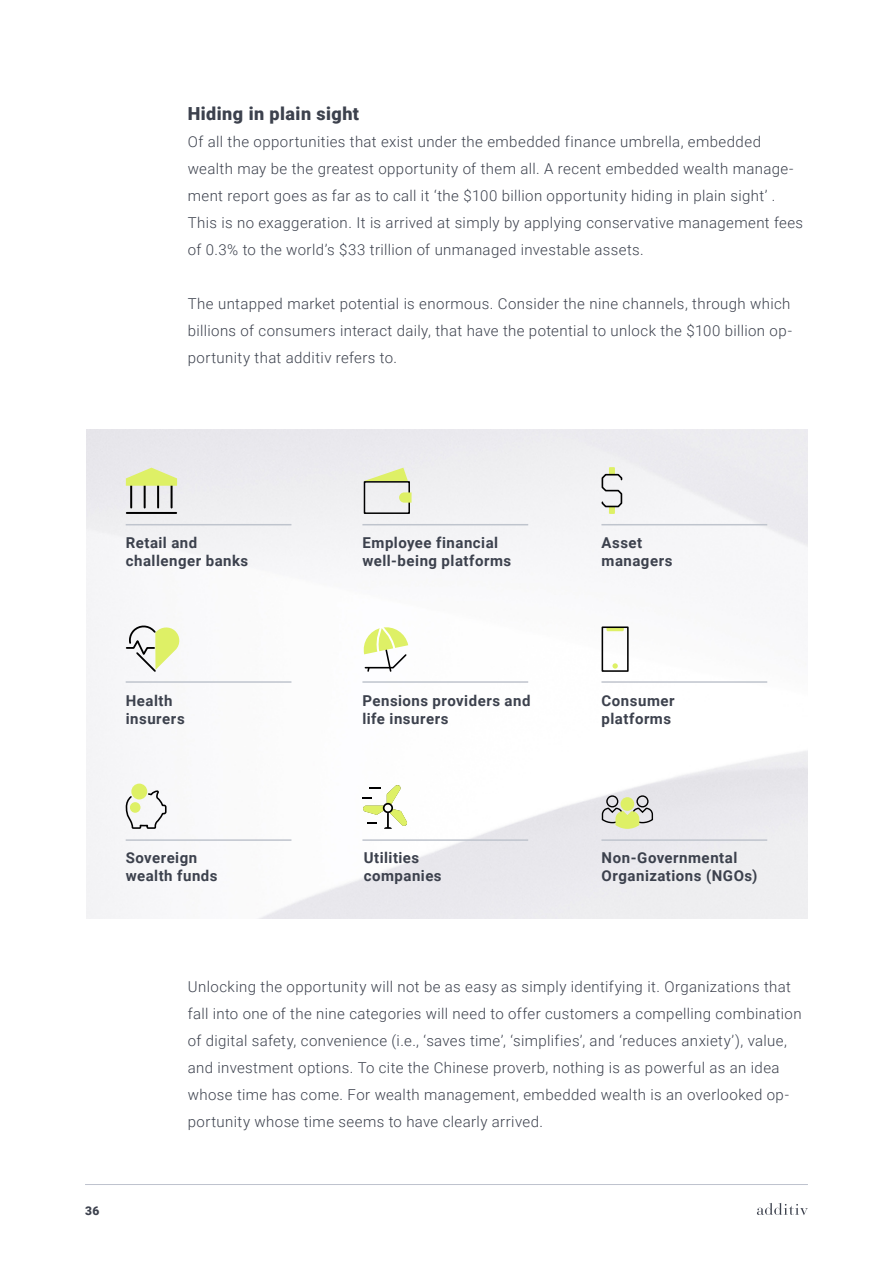
<style>
.page{position:relative;width:893px;height:1263px;background:#fff}
.page>*{position:absolute;margin:0;border:0;box-sizing:border-box;transform-origin:0 0}
.t1{font:900 18px "Roboto";letter-spacing:.025em;color:#3c414d}
.t2{font:300 15px/27px "Roboto";letter-spacing:.025em;color:#3c414d}
.t3{font:700 15px/18px "Roboto";letter-spacing:.035em;color:#3c414d}
.t4{font:900 12px "Roboto";color:#3c414d}
</style>
<div class="page">
<hr style="left:85px;top:1184px;width:723px;height:1px;background:#bec3ce">
<svg style="left:757px;top:1203px;width:51px;height:12px"></svg>
<img style="left:86px;top:430px;width:722px;height:488px">
<svg style="left:364px;top:468px;width:44px;height:13px"></svg>
<div style="left:364px;top:481px;width:46px;height:33px;border:2px solid #000"></div>
<svg style="left:399px;top:492px;width:13px;height:11px"></svg>
<div style="left:609px;top:506px;width:6px;height:8px;background:#def066"></div>
<div style="left:609px;top:467px;width:6px;height:8px;background:#def066"></div>
<svg style="left:601px;top:473px;width:22px;height:35px"></svg>
<hr style="left:127px;top:512px;width:49px;height:2px;background:#000">
<hr style="left:130px;top:482px;width:2px;height:25px;background:#000">
<hr style="left:171px;top:482px;width:2px;height:25px;background:#000">
<hr style="left:157px;top:482px;width:2px;height:25px;background:#000">
<hr style="left:144px;top:482px;width:2px;height:25px;background:#000">
<svg style="left:126px;top:468px;width:51px;height:18px"></svg>
<svg style="left:125px;top:622px;width:56px;height:51px"></svg>
<svg style="left:362px;top:625px;width:46px;height:48px"></svg>
<svg style="left:606px;top:629px;width:18px;height:2px"></svg>
<div style="left:602px;top:626px;width:27px;height:46px;border:2px solid #000"></div>
<svg style="left:612px;top:663px;width:6px;height:6px"></svg>
<svg style="left:125px;top:789px;width:43px;height:41px"></svg>
<div style="left:131px;top:784px;width:16px;height:15px;background:#def066;border-radius:50%"></div>
<div style="left:130px;top:802px;width:10px;height:11px;background:#def066;border-radius:50%"></div>
<svg style="left:601px;top:795px;width:53px;height:35px;background:#c8ccaa"></svg>
<svg style="left:362px;top:785px;width:45px;height:44px"></svg>
<hr style="left:126px;top:524px;width:165px;height:1px;background:#bfc4cd">
<hr style="left:362px;top:524px;width:166px;height:1px;background:#bfc4cd">
<hr style="left:126px;top:681px;width:165px;height:2px;background:#bfc4cd">
<hr style="left:362px;top:681px;width:166px;height:2px;background:#bfc4cd">
<hr style="left:126px;top:839px;width:165px;height:2px;background:#bfc4cd">
<hr style="left:362px;top:839px;width:166px;height:2px;background:#bfc4cd">
<hr style="left:601px;top:524px;width:166px;height:1px;background:#bfc4cd">
<hr style="left:601px;top:681px;width:166px;height:2px;background:#bfc4cd">
<hr style="left:601px;top:839px;width:166px;height:2px;background:#bfc4cd">
<p class="t1" style="left:188px;top:101px;width:173px">Hiding in plain sight</p>
<p class="t2" style="left:188px;top:127px;width:617px">Of all the opportunities that exist under the embedded finance umbrella, embedded wealth may be the greatest opportunity of them all. A recent embedded wealth manage&shy;ment report goes as far as to call it ‘the $100 billion opportunity hiding in plain sight’ .<br>This is no exaggeration. It is arrived at simply by applying conservative management fees of 0.3% to the world’s $33 trillion of unmanaged investable assets.</p>
<p class="t2" style="left:188px;top:289px;width:606px;text-align:justify">The untapped market potential is enormous. Consider the nine channels, through which billions of consumers interact daily, that have the potential to unlock the $100 billion op&shy;portunity that additiv refers to.</p>
<p class="t3" style="left:126px;top:533px;width:124px">Retail and challenger banks</p>
<p class="t3" style="left:362px;top:533px;width:150px">Employee financial well-being platforms</p>
<p class="t3" style="left:602px;top:533px;width:72px">Asset managers</p>
<p class="t3" style="left:126px;top:691px;width:60px">Health insurers</p>
<p class="t3" style="left:362px;top:691px;width:169px">Pensions providers and life insurers</p>
<p class="t3" style="left:602px;top:691px;width:75px">Consumer platforms</p>
<p class="t3" style="left:126px;top:848px;width:93px">Sovereign wealth funds</p>
<p class="t3" style="left:364px;top:848px;width:79px">Utilities companies</p>
<p class="t3" style="left:602px;top:848px;width:157px">Non-Governmental<br>Organizations (NGOs)</p>
<p class="t4" style="left:85px;top:1202px;width:16px">36</p>
<p class="t2" style="left:188px;top:973px;width:615px">Unlocking the opportunity will not be as easy as simply identifying it. Organizations that fall into one of the nine categories will need to offer customers a compelling combination of digital safety, convenience (i.e., ‘saves time’, ‘simplifies’, and ‘reduces anxiety’), value, and investment options. To cite the Chinese proverb, nothing is as powerful as an idea whose time has come. For wealth management, embedded wealth is an overlooked op&shy;portunity whose time seems to have clearly arrived.</p>
</div>
